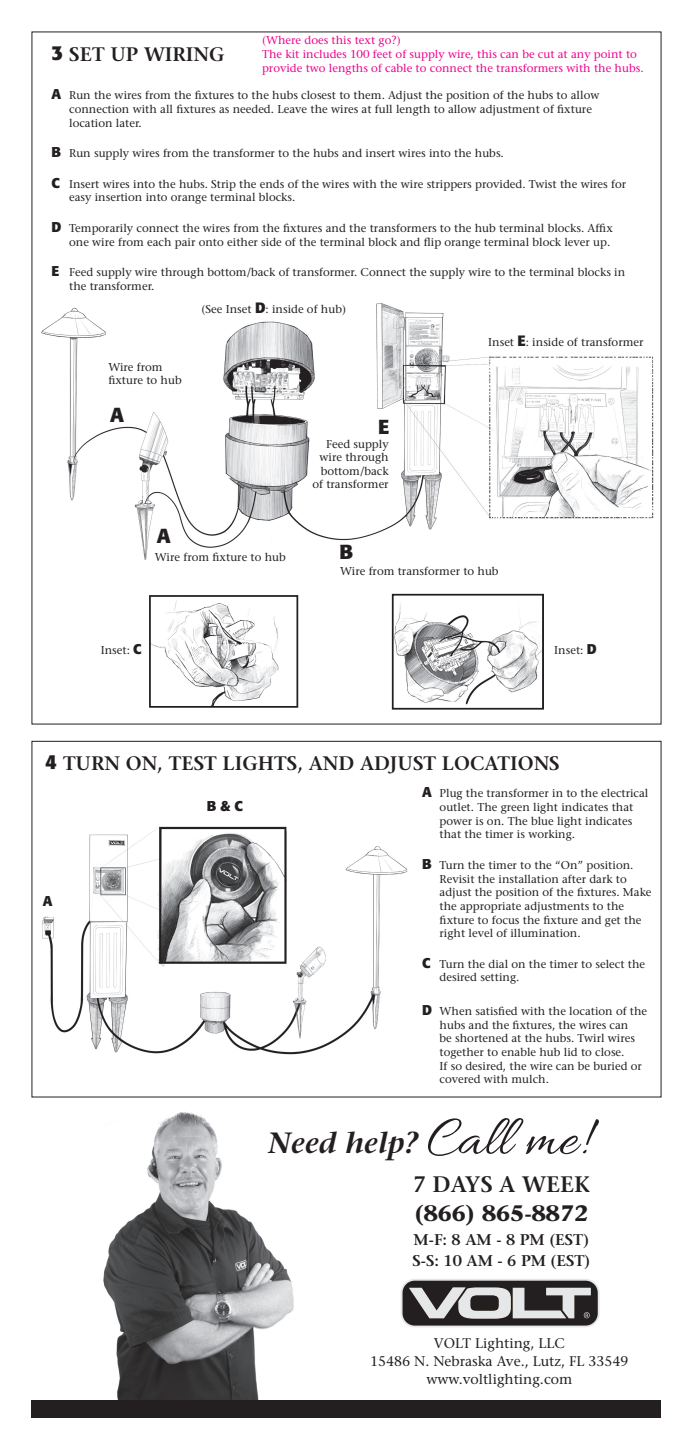
<style>
.page{position:relative;width:693px;height:1449px;background:#fff}
.page>*{position:absolute;margin:0;border:0;box-sizing:border-box;transform-origin:0 0}
.t1{font:italic 600 29.22px "Stone Serif";color:#231f20}
.t2{font:700 22.31px "Stone Serif";color:#231f20}
.t3{font:600 22.31px "Stone Serif";color:#231f20}
.t4{font:700 20.12px "Formata";color:#231f20}
.t5{font:600 19.51px "Stone Serif";color:#231f20}
.t6{font:600 15.49px/20.7px "Stone Serif";color:#231f20}
.t7{font:700 14.09px "Formata";color:#231f20}
.t8{font:14px/18.4px "Stone Serif";color:#231f20;text-align:center}
.t9{font:11.38px/13.7px "Stone Serif";color:#231f20}
.t10{font:11.38px/13.7px "Stone Serif";color:#ed028c}
.s1{font-family:"Formata";font-weight:700;font-size:20.12px}
.s2{font-family:"Formata";font-weight:700;font-size:14.09px}
.s3{font-family:"Formata";font-weight:700;font-size:14.88px}
.s4{font-family:"Formata";font-weight:700;font-size:14px}
.s5{font-family:"Allura";font-weight:400;font-style:normal;font-size:58.27px}
</style>
<div class="page">
<img style="left:103px;top:1112px;width:191px;height:288px">
<div style="left:32px;top:1400px;width:630px;height:18px;background:#231f20"></div>
<div style="left:402px;top:1280px;width:197px;height:46px;background:#231f20;border-radius:13px"></div>
<div style="left:401px;top:1279px;width:199px;height:48px;border:2px solid #e6e7e9;border-radius:13px"></div>
<svg style="left:409px;top:1287px;width:182px;height:32px"></svg>
<img style="left:40px;top:303px;width:614px;height:257px">
<img style="left:42px;top:826px;width:366px;height:229px">
<img style="left:152px;top:600px;width:127px;height:105px">
<div style="left:149px;top:595px;width:149px;height:113px;border:2px solid #231f20"></div>
<img style="left:395px;top:603px;width:146px;height:102px">
<div style="left:392px;top:594px;width:152px;height:116px;border:2px solid #231f20"></div>
<h3 class="t5" style="left:51px;top:42px;width:175px"><span class="s1">3</span> SET UP WIRING</h3>
<p class="t10" style="left:262px;top:33px;width:383px">(Where does this text go?)<br>The kit includes 100 feet of supply wire, this can be cut at any point to provide two lengths of cable to connect the transformers with the hubs.</p>
<p class="t9" style="left:69px;top:88px;width:532px;text-indent:-18px"><span class="s2">A</span> Run the wires from the fixtures to the hubs closest to them. Adjust the position of the hubs to allow connection with all fixtures as needed. Leave the wires at full length to allow adjustment of fixture location later.</p>
<p class="t9" style="left:52px;top:146px;width:454px"><span class="s2">B</span> Run supply wires from the transformer to the hubs and insert wires into the hubs.</p>
<p class="t9" style="left:69px;top:177px;width:559px;text-indent:-18px"><span class="s2">C</span> Insert wires into the hubs. Strip the ends of the wires with the wire strippers provided. Twist the wires for easy insertion into orange terminal blocks.</p>
<p class="t9" style="left:52px;top:221px;width:563px;text-align:right"><span class="s2">D</span> Temporarily connect the wires from the fixtures and the transformers to the hub terminal blocks. Affix one wire from each pair onto either side of the terminal block and flip orange terminal block lever up.</p>
<p class="t9" style="left:69px;top:265px;width:558px;text-indent:-18px"><span class="s2">E</span> Feed supply wire through bottom/back of transformer. Connect the supply wire to the terminal blocks in the transformer.</p>
<p class="t9" style="left:108px;top:360px;width:75px">Wire from fixture to hub</p>
<h3 class="t4" style="left:110px;top:402px;width:15px">A</h3>
<h3 class="t4" style="left:157px;top:523px;width:15px">A</h3>
<p class="t9" style="left:202px;top:302px;width:146px">(See Inset <span class="s3">D</span>: inside of hub)</p>
<h3 class="t4" style="left:378px;top:415px;width:13px">E</h3>
<p class="t9" style="left:312px;top:437px;width:78px;text-align:right">Feed supply wire through bottom/back of transformer</p>
<p class="t9" style="left:155px;top:550px;width:132px">Wire from fixture to hub</p>
<h3 class="t4" style="left:340px;top:539px;width:15px">B</h3>
<p class="t9" style="left:488px;top:335px;width:157px">Inset <span class="s3">E</span>: inside of transformer</p>
<p class="t9" style="left:340px;top:564px;width:160px">Wire from transformer to hub</p>
<p class="t9" style="left:101px;top:643px;width:42px">Inset: <span class="s4">C</span></p>
<p class="t9" style="left:554px;top:643px;width:44px">Inset: <span class="s4">D</span></p>
<h3 class="t5" style="left:45px;top:751px;width:516px"><span class="s1">4</span> TURN ON, TEST LIGHTS, AND ADJUST LOCATIONS</h3>
<p class="t7" style="left:43px;top:892px;width:11px">A</p>
<p class="t7" style="left:207px;top:797px;width:38px">B &amp; C</p>
<p class="t9" style="left:440px;top:787px;width:210px;text-indent:-18px"><span class="s2">A</span> Plug the transformer in to the electrical outlet. The green light indicates that power is on. The blue light indicates that the timer is working.</p>
<p class="t9" style="left:440px;top:858px;width:214px;text-indent:-18px"><span class="s2">B</span> Turn the timer to the “On” position.<br>Revisit the installation after dark to adjust the position of the fixtures. Make the appropriate adjustments to the fixture to focus the fixture and get the right level of illumination.</p>
<p class="t9" style="left:440px;top:957px;width:207px;text-indent:-18px"><span class="s2">C</span> Turn the dial on the timer to select the desired setting.</p>
<p class="t9" style="left:440px;top:1004px;width:209px;text-indent:-18px"><span class="s2">D</span> When satisfied with the location of the hubs and the fixtures, the wires can<br>be shortened at the hubs. Twirl wires together to enable hub lid to close.<br>If so desired, the wire can be buried or covered with mulch.</p>
<h1 class="t1" style="left:268px;top:1125px;width:321px">Need help? <span class="s5">Call me!</span></h1>
<h2 class="t3" style="left:413px;top:1170px;width:179px">7 DAYS A WEEK</h2>
<h2 class="t2" style="left:415px;top:1199px;width:175px">(866) 865-8872</h2>
<h3 class="t6" style="left:412px;top:1230px;width:179px">M-F: 8 AM - 8 PM (EST)<br>S-S: 10 AM - 6 PM (EST)</h3>
<p class="t8" style="left:370px;top:1333px;width:260px">VOLT Lighting, LLC<br>15486 N. Nebraska Ave., Lutz, FL 33549 www.voltlighting.com</p>
</div>
